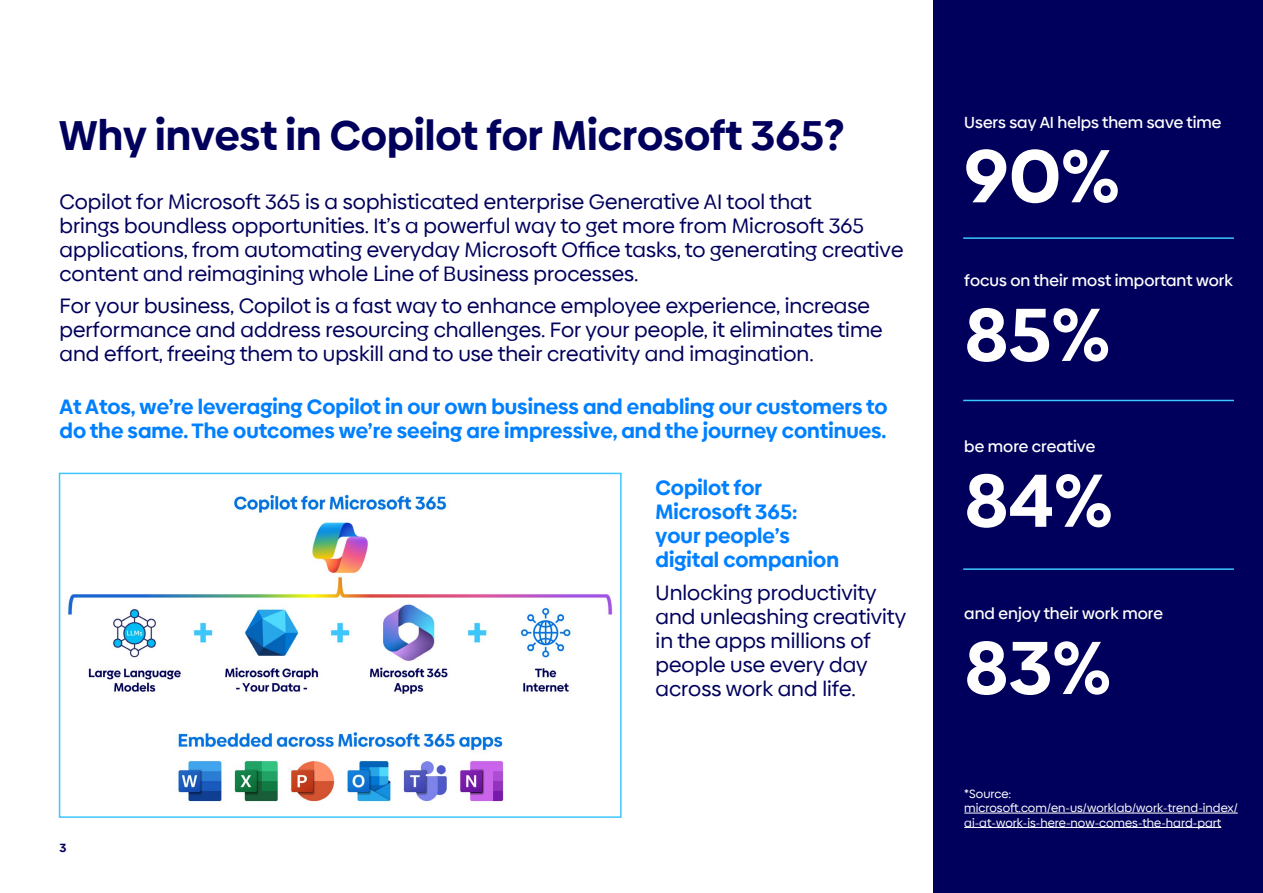
<style>
.page{position:relative;width:1263px;height:893px;background:#fff}
.page>*{position:absolute;margin:0;border:0;box-sizing:border-box;transform-origin:0 0}
.t1{font:700 75px "Biennale";color:#fff}
.t2{font:700 42px "Biennale";color:#00005c}
.t3{font:21px/24px "Biennale";color:#00005c}
.t4{font:700 21px/24px "Biennale";color:#0080ff}
.t5{font:500 16.2px "Biennale";color:#fff}
.t6{font:12px/14.4px "Biennale";color:#fff}
.t7{font:700 12px "Biennale";color:#00005c}
</style>
<div class="page">
<div style="left:933px;top:0;width:330px;height:893px;background:#00005c"></div>
<hr style="left:964px;top:813px;width:274px;height:1px;background:#fff">
<hr style="left:964px;top:827px;width:257px;height:1px;background:#fff">
<hr style="left:963px;top:237px;width:271px;height:2px;background:#3dc7ff">
<hr style="left:963px;top:400px;width:271px;height:1px;background:#3dc7ff">
<hr style="left:963px;top:568px;width:271px;height:2px;background:#3dc7ff">
<img style="left:67px;top:494px;width:546px;height:309px">
<div style="left:59px;top:473px;width:563px;height:345px;border:2px solid #3dc7ff"></div>
<h2 class="t2" style="left:59px;top:108px;width:787px">Why invest in Copilot for Microsoft 365?</h2>
<p class="t3" style="left:60px;top:189px;width:845px">Copilot for Microsoft 365 is a sophisticated enterprise Generative AI tool that<br>brings boundless opportunities. It’s a powerful way to get more from Microsoft 365 applications, from automating everyday Microsoft Office tasks, to generating creative content and reimagining whole Line of Business processes.</p>
<p class="t3" style="left:60px;top:294px;width:825px">For your business, Copilot is a fast way to enhance employee experience, increase performance and address resourcing challenges. For your people, it eliminates time and effort, freeing them to upskill and to use their creativity and imagination.</p>
<p class="t4" style="left:60px;top:394px;width:830px">At Atos, we’re leveraging Copilot in our own business and enabling our customers to do the same. The outcomes we’re seeing are impressive, and the journey continues.</p>
<p class="t7" style="left:60px;top:840px;width:9px">3</p>
<h2 class="t4" style="left:656px;top:476px;width:185px">Copilot for<br>Microsoft 365: your people’s digital companion</h2>
<p class="t3" style="left:656px;top:580px;width:252px">Unlocking productivity and unleashing creativity in the apps millions of people use every day across work and life.</p>
<p class="t5" style="left:964px;top:112px;width:259px">Users say AI helps them save time</p>
<p class="t1" style="left:964px;top:128px;width:157px">90%</p>
<p class="t5" style="left:964px;top:270px;width:270px">focus on their most important work</p>
<p class="t1" style="left:964px;top:287px;width:147px">85%</p>
<p class="t5" style="left:964px;top:436px;width:132px">be more creative</p>
<p class="t1" style="left:964px;top:452px;width:150px">84%</p>
<p class="t5" style="left:964px;top:604px;width:200px">and enjoy their work more</p>
<p class="t1" style="left:964px;top:620px;width:148px">83%</p>
<p class="t6" style="left:964px;top:786px;width:275px">*Source: microsoft.com/en-us/worklab/work-trend-index/ ai-at-work-is-here-now-comes-the-hard-part</p>
</div>
